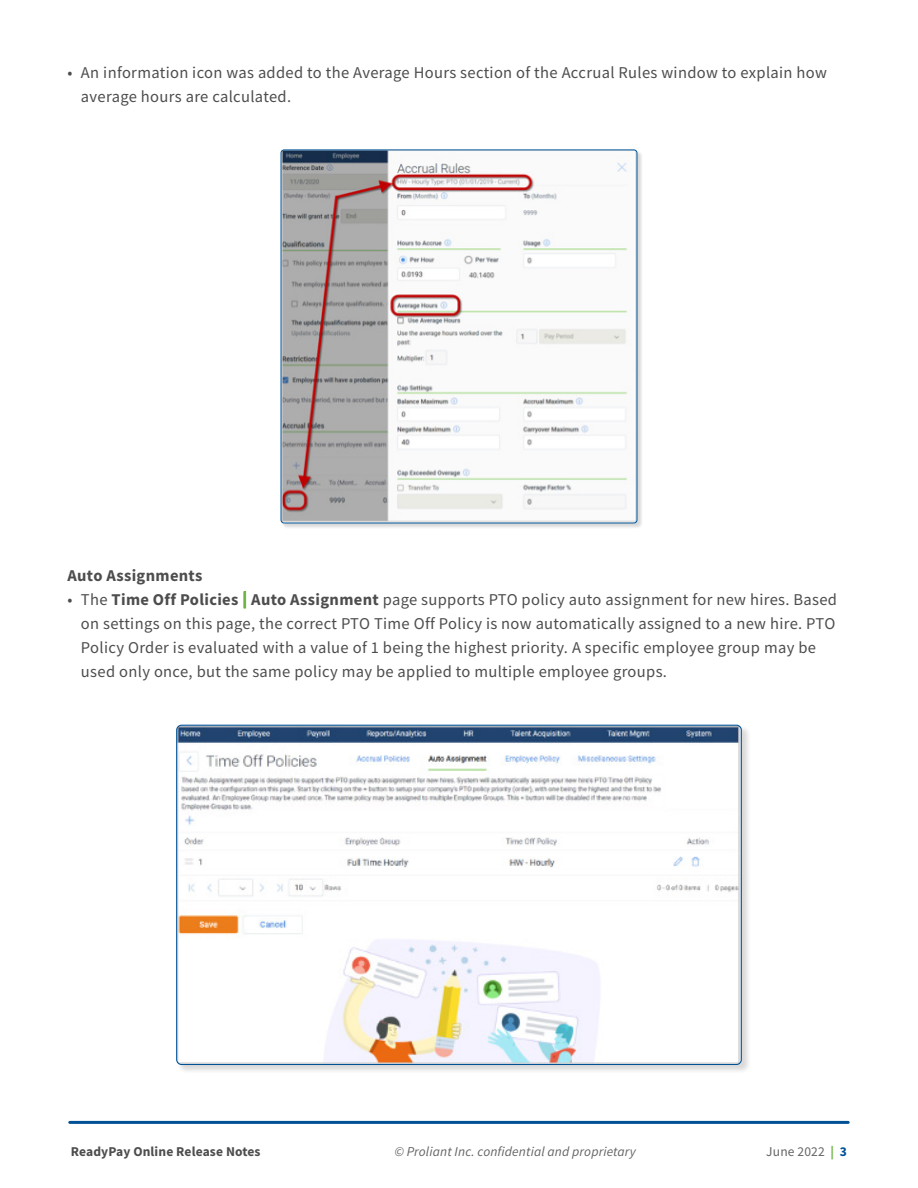
<style>
.page{position:relative;width:918px;height:1188px;background:#fff}
.page>*{position:absolute;margin:0;border:0;box-sizing:border-box;transform-origin:0 0}
.t1{font:16.5px/24px "Source Sans Pro";letter-spacing:.02em;color:#4d4d4f}
.t2{font:700 16.5px "Source Sans Pro";letter-spacing:.02em;color:#4d4d4f}
.t3{font:italic 13.5px "Source Sans Pro";letter-spacing:.01em;color:#636466}
.t4{font:700 13.5px "Source Sans Pro";letter-spacing:.01em;color:#4d4d4f}
.t5{font:13.5px "Source Sans Pro";letter-spacing:.01em;color:#636466}
.s1{font-weight:700}
.s2{font-weight:700;color:#6cb33f}
.s3{font-weight:700;color:#005295}
</style>
<div class="page">
<div style="left:281px;top:150px;width:362px;height:379px;background:#000;opacity:.15"></div>
<img style="left:281px;top:150px;width:356px;height:373px">
<div style="left:281px;top:150px;width:356px;height:373px;border:1px solid #005295;border-radius:3px"></div>
<div style="left:176px;top:725px;width:576px;height:349px;background:#000;opacity:.15"></div>
<img style="left:177px;top:725px;width:564px;height:338px">
<hr style="left:70px;top:1121px;width:778px;height:3px;background:#005295">
<p class="t1" style="left:81px;top:61px;width:747px;text-indent:-13px">• An information icon was added to the Average Hours section of the Accrual Rules window to explain how average hours are calculated.</p>
<p class="t2" style="left:68px;top:565px;width:136px">Auto Assignments</p>
<p class="t1" style="left:81px;top:588px;width:758px;text-indent:-13px">• The <span class="s1">Time Off Policies</span> <span class="s2">|</span> <span class="s1">Auto Assignment</span> page supports PTO policy auto assignment for new hires. Based on settings on this page, the correct PTO Time Off Policy is now automatically assigned to a new hire. PTO Policy Order is evaluated with a value of 1 being the highest priority. A specific employee group may be used only once, but the same policy may be applied to multiple employee groups.</p>
<p class="t4" style="left:71px;top:1143px;width:191px">ReadyPay Online Release Notes</p>
<p class="t3" style="left:395px;top:1143px;width:242px">© Proliant Inc. confidential and proprietary</p>
<p class="t5" style="left:766px;top:1143px;width:82px">June 2022 <span class="s2">|</span> <span class="s3">3</span></p>
</div>
